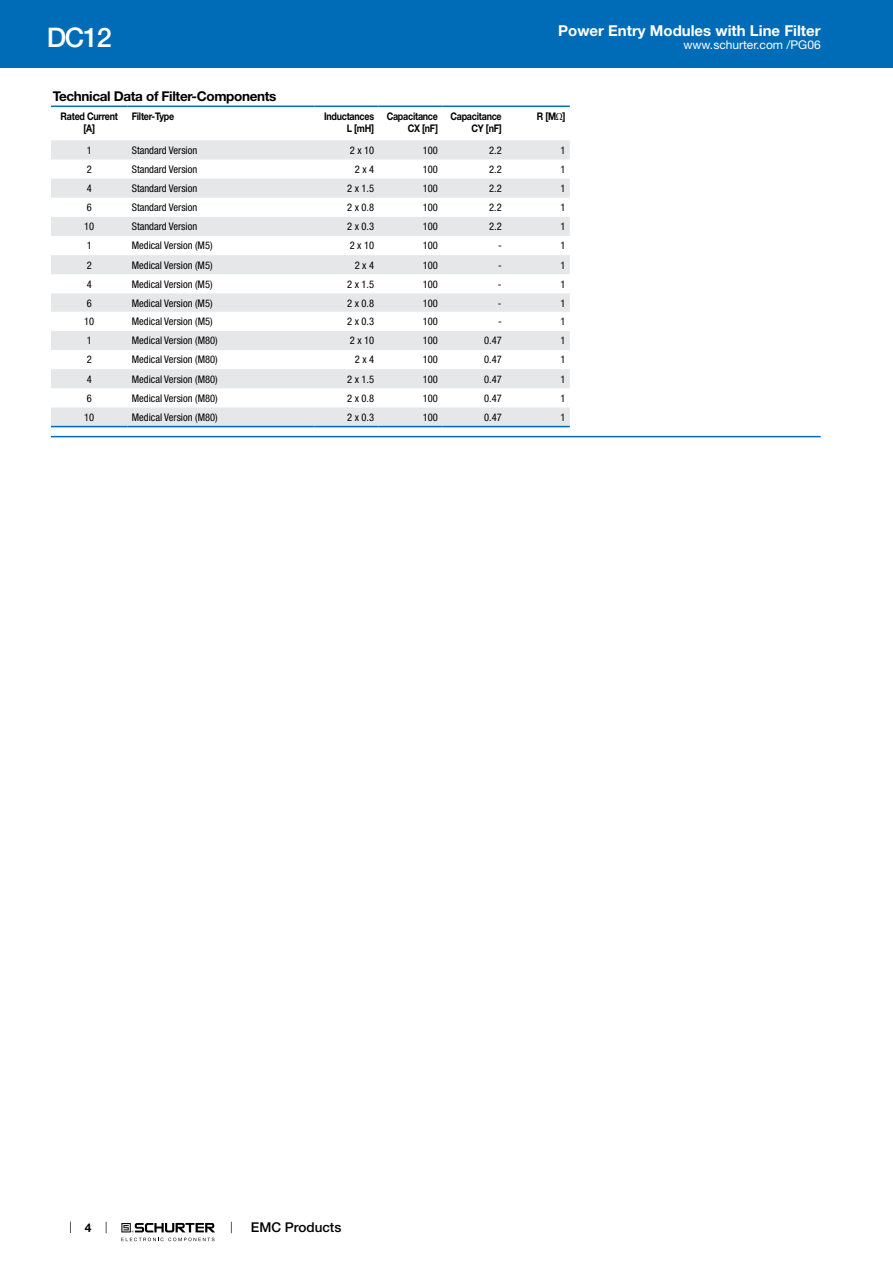
<style>
.page{position:relative;width:893px;height:1263px;background:#fff}
.page>*{position:absolute;margin:0;border:0;box-sizing:border-box;transform-origin:0 0}
.t1{font:500 27px "Helvetica Neue LT";color:#fff}
.t2{font:700 15px "Helvetica Neue LT";color:#fff}
.t3{font:700 13.5px "Helvetica Neue LT";letter-spacing:-.025em;color:#000}
.t4{font:500 13.5px "Helvetica Neue LT";color:#000}
.t5{font:12px "Helvetica Neue LT";color:#fff}
.t6{font:700 12px "Helvetica Neue LT";color:#000}
.t7{font:condensed 10.5px "Helvetica Neue LT";color:#000}
.t8{font:700 10.5px/12.6px "Helvetica Neue LT";letter-spacing:-.025em;color:#000;text-align:right;scale:.85 1}
.s1{font-family:"Arial Unicode MS";font-weight:400}
</style>
<div class="page">
<svg style="left:70px;top:1221px;width:1px;height:12px"></svg>
<svg style="left:121px;top:1223px;width:94px;height:18px"></svg>
<div style="left:0;top:0;width:893px;height:68px;background:#006bb6"></div>
<svg style="left:51px;top:107px;width:519px;height:1px"></svg>
<svg style="left:51px;top:140px;width:519px;height:172px;fill:#e6e7e8"></svg>
<hr style="left:51px;top:106px;width:77px;height:1px;background:#006bb6">
<hr style="left:128px;top:106px;width:187px;height:1px;background:#006bb6">
<hr style="left:315px;top:106px;width:63px;height:1px;background:#006bb6">
<hr style="left:378px;top:106px;width:64px;height:1px;background:#006bb6">
<hr style="left:442px;top:106px;width:64px;height:1px;background:#006bb6">
<hr style="left:506px;top:106px;width:64px;height:1px;background:#006bb6">
<svg style="left:51px;top:331px;width:519px;height:95px;fill:#e6e7e8"></svg>
<hr style="left:51px;top:426px;width:77px;height:1px;background:#006bb6">
<hr style="left:128px;top:426px;width:187px;height:1px;background:#006bb6">
<hr style="left:315px;top:426px;width:63px;height:1px;background:#006bb6">
<hr style="left:378px;top:426px;width:64px;height:1px;background:#006bb6">
<hr style="left:442px;top:426px;width:64px;height:1px;background:#006bb6">
<hr style="left:506px;top:426px;width:64px;height:1px;background:#006bb6">
<hr style="left:51px;top:436px;width:770px;height:1px;background:#006bb6">
<h1 class="t1" style="left:47px;top:21px;width:66px">DC12</h1>
<h2 class="t2" style="left:558px;top:21px;width:264px">Power Entry Modules with Line Filter</h2>
<p class="t5" style="left:683px;top:38px;width:139px">www.schurter.com /PG06</p>
<p class="t3" style="left:53px;top:88px;width:225px">Technical Data of Filter-Components</p>
<p class="t8" style="left:61px;top:109px;width:69px;text-align:center">Rated Current [A]</p>
<p class="t8" style="left:132px;top:109px;width:51px">Filter-Type</p>
<p class="t8" style="left:324px;top:109px;width:61px">Inductances<br>L [mH]</p>
<p class="t8" style="left:387px;top:109px;width:62px">Capacitance<br>CX [nF]</p>
<p class="t8" style="left:450px;top:109px;width:62px">Capacitance<br>CY [nF]</p>
<p class="t8" style="left:537px;top:109px;width:35px">R [M<span class="s1">Ω</span>]</p>
<p class="t7" style="left:87px;top:144px;width:7px">1</p>
<p class="t7" style="left:132px;top:144px;width:67px">Standard Version</p>
<p class="t7" style="left:350px;top:144px;width:26px">2 x 10</p>
<p class="t7" style="left:423px;top:144px;width:17px">100</p>
<p class="t7" style="left:489px;top:144px;width:14px">2.2</p>
<p class="t7" style="left:560px;top:144px;width:7px">1</p>
<p class="t7" style="left:87px;top:163px;width:7px">2</p>
<p class="t7" style="left:132px;top:163px;width:67px">Standard Version</p>
<p class="t7" style="left:355px;top:163px;width:21px">2 x 4</p>
<p class="t7" style="left:423px;top:163px;width:17px">100</p>
<p class="t7" style="left:489px;top:163px;width:14px">2.2</p>
<p class="t7" style="left:560px;top:163px;width:7px">1</p>
<p class="t7" style="left:87px;top:182px;width:7px">4</p>
<p class="t7" style="left:132px;top:182px;width:67px">Standard Version</p>
<p class="t7" style="left:347px;top:182px;width:28px">2 x 1.5</p>
<p class="t7" style="left:423px;top:182px;width:17px">100</p>
<p class="t7" style="left:489px;top:182px;width:14px">2.2</p>
<p class="t7" style="left:560px;top:182px;width:7px">1</p>
<p class="t7" style="left:87px;top:201px;width:7px">6</p>
<p class="t7" style="left:132px;top:201px;width:67px">Standard Version</p>
<p class="t7" style="left:347px;top:201px;width:28px">2 x 0.8</p>
<p class="t7" style="left:423px;top:201px;width:17px">100</p>
<p class="t7" style="left:489px;top:201px;width:14px">2.2</p>
<p class="t7" style="left:560px;top:201px;width:7px">1</p>
<p class="t7" style="left:84px;top:220px;width:12px">10</p>
<p class="t7" style="left:132px;top:220px;width:67px">Standard Version</p>
<p class="t7" style="left:347px;top:220px;width:28px">2 x 0.3</p>
<p class="t7" style="left:423px;top:220px;width:17px">100</p>
<p class="t7" style="left:489px;top:220px;width:14px">2.2</p>
<p class="t7" style="left:560px;top:220px;width:7px">1</p>
<p class="t7" style="left:87px;top:240px;width:7px">1</p>
<p class="t7" style="left:132px;top:240px;width:82px">Medical Version (M5)</p>
<p class="t7" style="left:350px;top:240px;width:26px">2 x 10</p>
<p class="t7" style="left:423px;top:240px;width:17px">100</p>
<p class="t7" style="left:498px;top:240px;width:5px">-</p>
<p class="t7" style="left:560px;top:240px;width:7px">1</p>
<p class="t7" style="left:87px;top:259px;width:7px">2</p>
<p class="t7" style="left:132px;top:259px;width:82px">Medical Version (M5)</p>
<p class="t7" style="left:355px;top:259px;width:21px">2 x 4</p>
<p class="t7" style="left:423px;top:259px;width:17px">100</p>
<p class="t7" style="left:498px;top:259px;width:5px">-</p>
<p class="t7" style="left:560px;top:259px;width:7px">1</p>
<p class="t7" style="left:87px;top:278px;width:7px">4</p>
<p class="t7" style="left:132px;top:278px;width:82px">Medical Version (M5)</p>
<p class="t7" style="left:347px;top:278px;width:28px">2 x 1.5</p>
<p class="t7" style="left:423px;top:278px;width:17px">100</p>
<p class="t7" style="left:498px;top:278px;width:5px">-</p>
<p class="t7" style="left:560px;top:278px;width:7px">1</p>
<p class="t7" style="left:87px;top:297px;width:7px">6</p>
<p class="t7" style="left:132px;top:297px;width:82px">Medical Version (M5)</p>
<p class="t7" style="left:347px;top:297px;width:28px">2 x 0.8</p>
<p class="t7" style="left:423px;top:297px;width:17px">100</p>
<p class="t7" style="left:498px;top:297px;width:5px">-</p>
<p class="t7" style="left:560px;top:297px;width:7px">1</p>
<p class="t7" style="left:84px;top:315px;width:12px">10</p>
<p class="t7" style="left:132px;top:315px;width:82px">Medical Version (M5)</p>
<p class="t7" style="left:347px;top:315px;width:28px">2 x 0.3</p>
<p class="t7" style="left:423px;top:315px;width:17px">100</p>
<p class="t7" style="left:498px;top:315px;width:5px">-</p>
<p class="t7" style="left:560px;top:315px;width:7px">1</p>
<p class="t7" style="left:87px;top:334px;width:7px">1</p>
<p class="t7" style="left:132px;top:334px;width:87px">Medical Version (M80)</p>
<p class="t7" style="left:350px;top:334px;width:26px">2 x 10</p>
<p class="t7" style="left:423px;top:334px;width:17px">100</p>
<p class="t7" style="left:484px;top:334px;width:19px">0.47</p>
<p class="t7" style="left:560px;top:334px;width:7px">1</p>
<p class="t7" style="left:87px;top:354px;width:7px">2</p>
<p class="t7" style="left:132px;top:354px;width:87px">Medical Version (M80)</p>
<p class="t7" style="left:355px;top:354px;width:21px">2 x 4</p>
<p class="t7" style="left:423px;top:354px;width:17px">100</p>
<p class="t7" style="left:484px;top:354px;width:19px">0.47</p>
<p class="t7" style="left:560px;top:354px;width:7px">1</p>
<p class="t7" style="left:87px;top:373px;width:7px">4</p>
<p class="t7" style="left:132px;top:373px;width:87px">Medical Version (M80)</p>
<p class="t7" style="left:347px;top:373px;width:28px">2 x 1.5</p>
<p class="t7" style="left:423px;top:373px;width:17px">100</p>
<p class="t7" style="left:484px;top:373px;width:19px">0.47</p>
<p class="t7" style="left:560px;top:373px;width:7px">1</p>
<p class="t7" style="left:87px;top:392px;width:7px">6</p>
<p class="t7" style="left:132px;top:392px;width:87px">Medical Version (M80)</p>
<p class="t7" style="left:347px;top:392px;width:28px">2 x 0.8</p>
<p class="t7" style="left:423px;top:392px;width:17px">100</p>
<p class="t7" style="left:484px;top:392px;width:19px">0.47</p>
<p class="t7" style="left:560px;top:392px;width:7px">1</p>
<p class="t7" style="left:84px;top:411px;width:12px">10</p>
<p class="t7" style="left:132px;top:411px;width:87px">Medical Version (M80)</p>
<p class="t7" style="left:347px;top:411px;width:28px">2 x 0.3</p>
<p class="t7" style="left:423px;top:411px;width:17px">100</p>
<p class="t7" style="left:484px;top:411px;width:19px">0.47</p>
<p class="t7" style="left:560px;top:411px;width:7px">1</p>
<p class="t6" style="left:85px;top:1220px;width:8px">4</p>
<p class="t4" style="left:251px;top:1219px;width:92px">EMC Products</p>
</div>
